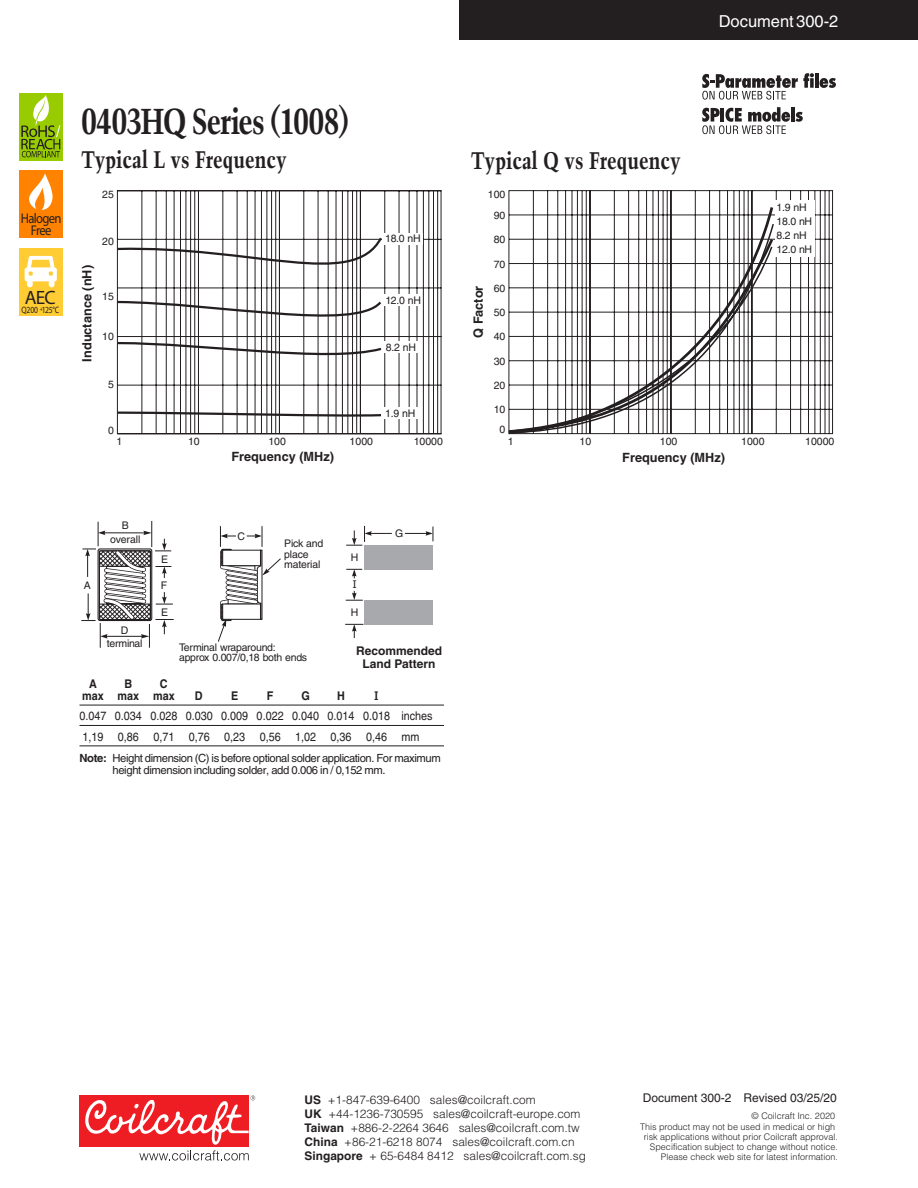
<style>
.page{position:relative;width:918px;height:1188px;background:#fff}
.page>*{position:absolute;margin:0;border:0;box-sizing:border-box;transform-origin:0 0}
.t1{font:700 condensed 36px "Trump Mediaeval";letter-spacing:-.03em;color:#231f20}
.t2{font:700 condensed 24px "Trump Mediaeval";color:#231f20}
.t3{font:19.35px "Myriad Pro";color:#231f20}
.t4{font:16.5px "Helvetica";color:#fff}
.t5{font:14.1px/11.7px "Myriad Pro";letter-spacing:-.055em;color:#231f20;text-align:center;scale:.9 1}
.t6{font:700 12.75px "Helvetica";color:#231f20}
.t7{font:12px/20.4px "Helvetica";color:#231f20;scale:.9 1}
.t8{font:12px "Helvetica";color:#231f20}
.t9{font:700 12px/12.9px "Helvetica";color:#231f20;text-align:center}
.t10{font:700 12px/12px "Helvetica";color:#231f20;scale:.9 1}
.t11{font:700 12px "Glypha";color:#231f20;scale:.9 1}
.t12{font:300 11.85px "Helvetica";color:#231f20}
.t13{font:700 11.85px/14.1px "Helvetica";color:#231f20}
.t14{font:11.25px/12.5px "Helvetica";letter-spacing:-.035em;color:#231f20}
.t15{font:10.5px/10.4px "Helvetica";letter-spacing:-.02em;color:#231f20}
.t16{font:10.5px/13.6px "Helvetica";color:#231f20;text-align:center}
.t17{font:10.5px "Verdana";color:#231f20}
.t18{font:9.3px "Myriad Pro";letter-spacing:-.015em;color:#231f20;scale:.81 1}
.t19{font:300 9px/9.9px "Helvetica";color:#231f20;text-align:right}
.s1{font-size:6.6px}
.s2{font-weight:700}
</style>
<div class="page">
<div style="left:459px;top:0;width:459px;height:40px;background:#231f20"></div>
<div style="left:80px;top:1096px;width:169px;height:51px;background:#ee1d23"></div>
<svg style="left:85px;top:1096px;width:170px;height:65px"></svg>
<div style="left:19px;top:248px;width:44px;height:68px;background:#fc3"></div>
<svg style="left:25px;top:256px;width:32px;height:31px"></svg>
<div style="left:19px;top:171px;width:44px;height:67px;background:#ff8300"></div>
<svg style="left:29px;top:174px;width:24px;height:36px"></svg>
<div style="left:19px;top:93px;width:44px;height:67px;background:#9c0"></div>
<svg style="left:21px;top:95px;width:39px;height:62px"></svg>
<svg style="left:117px;top:190px;width:325px;height:244px"></svg>
<div style="left:382px;top:407px;width:35px;height:12px;background:#fff"></div>
<div style="left:383px;top:341px;width:35px;height:12px;background:#fff"></div>
<div style="left:382px;top:294px;width:40px;height:12px;background:#fff"></div>
<div style="left:382px;top:233px;width:41px;height:11px;background:#fff"></div>
<svg style="left:116px;top:235px;width:268px;height:182px"></svg>
<svg style="left:508px;top:190px;width:326px;height:244px"></svg>
<svg style="left:508px;top:204px;width:267px;height:231px"></svg>
<div style="left:775px;top:200px;width:39px;height:57px;background:#fff"></div>
<hr style="left:815px;top:73px;width:4px;height:15px;background:#231f20">
<svg style="left:820px;top:78px;width:16px;height:10px"></svg>
<hr style="left:791px;top:107px;width:4px;height:15px;background:#231f20">
<svg style="left:796px;top:112px;width:7px;height:10px"></svg>
<svg style="left:702px;top:73px;width:112px;height:27px"></svg>
<svg style="left:702px;top:107px;width:88px;height:27px"></svg>
<hr style="left:80px;top:705px;width:364px;height:1px;background:#231f20">
<hr style="left:80px;top:725px;width:364px;height:1px;background:#231f20">
<hr style="left:80px;top:745px;width:364px;height:1px;background:#231f20">
<svg style="left:345px;top:624px;width:18px;height:14px"></svg>
<svg style="left:346px;top:591px;width:17px;height:10px"></svg>
<svg style="left:346px;top:569px;width:16px;height:9px"></svg>
<svg style="left:346px;top:526px;width:46px;height:20px"></svg>
<svg style="left:405px;top:527px;width:29px;height:14px"></svg>
<div style="left:365px;top:545px;width:68px;height:24px;background:#a8a9ad"></div>
<div style="left:365px;top:600px;width:68px;height:24px;background:#a8a9ad"></div>
<svg style="left:81px;top:521px;width:93px;height:127px"></svg>
<div style="left:98px;top:548px;width:54px;height:73px;border:1px solid #231f20;border-radius:2px"></div>
<svg style="left:217px;top:526px;width:64px;height:116px"></svg>
<h3 class="t4" style="left:719px;top:11px;width:121px">Document 300-2</h3>
<h3 class="t5" style="left:21px;top:212px;width:47px">Halogen<br>Free</h3>
<h3 class="t3" style="left:25px;top:286px;width:32px">AEC</h3>
<p class="t18" style="left:22px;top:304px;width:48px">Q200 <span class="s1">+</span>125°C</p>
<h1 class="t1" style="left:81px;top:99px;width:270px">0403HQ Series (1008)</h1>
<h2 class="t2" style="left:81px;top:144px;width:207px">Typical L vs Frequency</h2>
<h2 class="t2" style="left:471px;top:145px;width:212px">Typical Q vs Frequency</h2>
<p class="t6" style="left:79px;top:362px;width:98px;rotate:-90deg">Inductance (nH)</p>
<p class="t15" style="left:102px;top:190px;width:13px">25</p>
<p class="t15" style="left:102px;top:236px;width:13px">20</p>
<p class="t15" style="left:102px;top:291px;width:13px">15</p>
<p class="t15" style="left:102px;top:332px;width:13px">10</p>
<p class="t15" style="left:108px;top:379px;width:7px">5</p>
<p class="t15" style="left:108px;top:425px;width:7px">0</p>
<p class="t15" style="left:385px;top:233px;width:37px">18.0 nH</p>
<p class="t15" style="left:385px;top:295px;width:37px">12.0 nH</p>
<p class="t15" style="left:386px;top:342px;width:32px">8.2 nH</p>
<p class="t15" style="left:385px;top:408px;width:32px">1.9 nH</p>
<p class="t15" style="left:488px;top:189px;width:19px">100</p>
<p class="t15" style="left:494px;top:234px;width:13px">80</p>
<p class="t15" style="left:494px;top:259px;width:13px">70</p>
<p class="t15" style="left:494px;top:283px;width:13px">60</p>
<p class="t15" style="left:494px;top:307px;width:13px">50</p>
<p class="t15" style="left:494px;top:332px;width:13px">40</p>
<p class="t15" style="left:494px;top:356px;width:13px">30</p>
<p class="t15" style="left:494px;top:380px;width:13px">20</p>
<p class="t15" style="left:494px;top:404px;width:13px">10</p>
<p class="t15" style="left:494px;top:210px;width:13px">90</p>
<p class="t6" style="left:471px;top:338px;width:54px;rotate:-90deg">Q Factor</p>
<p class="t15" style="left:500px;top:424px;width:7px">0</p>
<p class="t15" style="left:777px;top:202px;width:32px">1.9 nH</p>
<p class="t15" style="left:777px;top:228px;width:37px;line-height:13.8px">8.2 nH<br>12.0 nH</p>
<p class="t15" style="left:777px;top:216px;width:37px">18.0 nH</p>
<p class="t15" style="left:116px;top:436px;width:7px">1</p>
<p class="t15" style="left:188px;top:436px;width:13px">10</p>
<p class="t15" style="left:268px;top:436px;width:19px">100</p>
<p class="t15" style="left:350px;top:436px;width:25px">1000</p>
<p class="t15" style="left:414px;top:436px;width:31px">10000</p>
<p class="t6" style="left:231px;top:449px;width:104px">Frequency (MHz)</p>
<p class="t15" style="left:508px;top:436px;width:7px">1</p>
<p class="t15" style="left:580px;top:436px;width:13px">10</p>
<p class="t15" style="left:660px;top:436px;width:19px">100</p>
<p class="t15" style="left:741px;top:436px;width:25px">1000</p>
<p class="t15" style="left:805px;top:436px;width:31px">10000</p>
<p class="t6" style="left:622px;top:449px;width:104px">Frequency (MHz)</p>
<p class="t15" style="left:84px;top:580px;width:9px">A</p>
<p class="t16" style="left:110px;top:519px;width:32px">B overall</p>
<p class="t15" style="left:107px;top:623px;width:37px;line-height:13.6px;text-align:center">D terminal</p>
<p class="t15" style="left:238px;top:531px;width:9px">C</p>
<p class="t15" style="left:395px;top:528px;width:10px">G</p>
<p class="t15" style="left:284px;top:538px;width:41px">Pick and place material</p>
<p class="t15" style="left:161px;top:554px;width:9px">E</p>
<p class="t15" style="left:351px;top:552px;width:9px">H</p>
<p class="t15" style="left:161px;top:580px;width:8px">F</p>
<p class="t15" style="left:161px;top:607px;width:9px">E</p>
<p class="t15" style="left:179px;top:642px;width:130px">Terminal wraparound: approx 0.007/0,18 both ends</p>
<p class="t17" style="left:353px;top:578px;width:6px">I</p>
<p class="t15" style="left:351px;top:607px;width:9px">H</p>
<p class="t9" style="left:356px;top:644px;width:88px">Recommended<br>Land Pattern</p>
<p class="t10" style="left:82px;top:678px;width:104px;text-indent:78px">C max max max</p>
<p class="t10" style="left:89px;top:678px;width:10px">A</p>
<p class="t10" style="left:125px;top:678px;width:10px">B</p>
<p class="t10" style="left:195px;top:690px;width:10px">D</p>
<p class="t10" style="left:231px;top:690px;width:10px">E</p>
<p class="t10" style="left:267px;top:690px;width:9px">F</p>
<p class="t10" style="left:301px;top:690px;width:11px">G</p>
<p class="t10" style="left:337px;top:690px;width:10px">H</p>
<p class="t11" style="left:375px;top:688px;width:6px">I</p>
<p class="t7" style="left:80px;top:706px;width:394px">0.047 0.034 0.028 0.030 0.009 0.022 0.040 0.014 0.018 inches<br>1,19 0,86 0,71 0,76 0,23 0,56 1,02 0,36 0,46 mm</p>
<p class="t14" style="left:112px;top:752px;width:330px;text-indent:-33px"><span class="s2">Note:</span> Height dimension (C) is before optional solder application. For maximum height dimension including solder, add 0.006 in / 0,152 mm.</p>
<p class="t8" style="left:643px;top:1091px;width:196px">Document 300-2 Revised 03/25/20</p>
<p class="t12" style="left:305px;top:1092px;width:233px"><span class="s2">US</span> +1-847-639-6400 sales@coilcraft.com</p>
<p class="t12" style="left:328px;top:1107px;width:254px">+44-1236-730595 sales@coilcraft-europe.com</p>
<p class="t12" style="left:351px;top:1121px;width:231px">+886-2-2264 3646 sales@coilcraft.com.tw</p>
<p class="t12" style="left:344px;top:1135px;width:232px">+86-21-6218 8074 sales@coilcraft.com.cn</p>
<p class="t12" style="left:369px;top:1149px;width:218px">+ 65-6484 8412 sales@coilcraft.com.sg</p>
<p class="t13" style="left:305px;top:1107px;width:60px">UK<br>Taiwan<br>China<br>Singapore</p>
<p class="t19" style="left:640px;top:1110px;width:197px;line-height:11.4px">© Coilcraft Inc. 2020<br>This product may not be used in medical or high</p>
<p class="t19" style="left:644px;top:1132px;width:196px">risk applications without prior Coilcraft approval.<br>Specification subject to change without notice.<br>Please check web site for latest information.</p>
</div>
